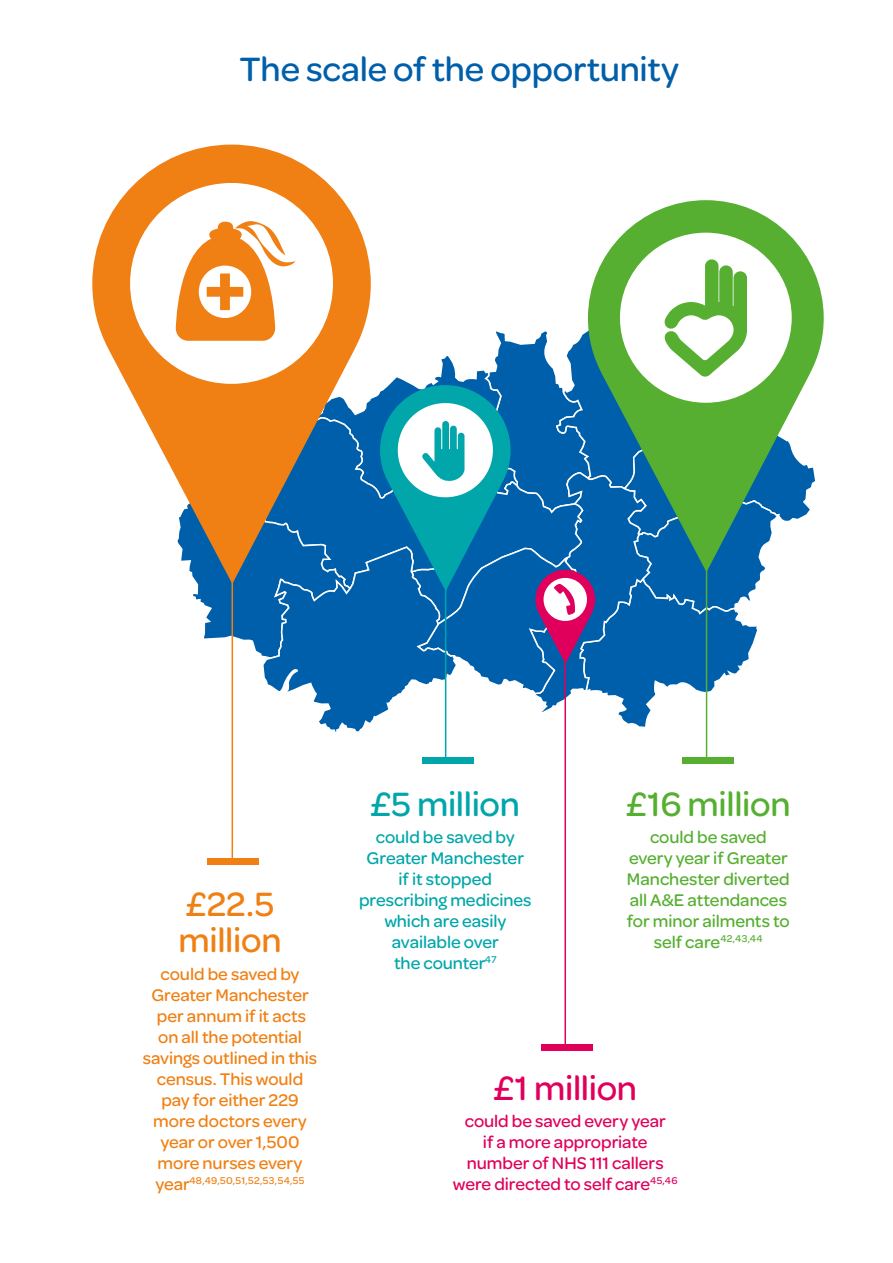
<style>
.page{position:relative;width:893px;height:1263px;background:#fff}
.page>*{position:absolute;margin:0;border:0;box-sizing:border-box;transform-origin:0 0}
.t1{font:500 36px "Omnes";letter-spacing:-.005em;color:#005faa}
.t2{font:500 36px/36px "Omnes";letter-spacing:-.01em;color:#f08013}
.t3{font:500 36px "Omnes";letter-spacing:-.01em;color:#56af31}
.t4{font:500 36px "Omnes";letter-spacing:-.01em;color:#e0005b}
.t5{font:500 36px "Omnes";letter-spacing:-.01em;color:#00a6aa}
.t6{font:500 18px/21px "Omnes";letter-spacing:-.005em;color:#f08013;text-align:center}
.t7{font:500 18px/21px "Omnes";letter-spacing:-.005em;color:#00a6aa;text-align:center}
.t8{font:500 18px/21px "Omnes";color:#56af31;text-align:center}
.t9{font:500 18px/21px "Omnes";letter-spacing:-.005em;color:#e0005b;text-align:center}
.t10{font:500 10.5px "Omnes";letter-spacing:.03em;color:#f08013}
.s1{font-size:18px}
</style>
<div class="page">
<hr style="left:564px;top:645px;width:2px;height:402px;background:#e0005b">
<hr style="left:232px;top:336px;width:1px;height:522px;background:#f08013">
<hr style="left:706px;top:364px;width:1px;height:393px;background:#56af31">
<hr style="left:445px;top:532px;width:1px;height:225px;background:#00a6aa">
<div style="left:541px;top:1044px;width:51px;height:7px;background:#e0005b"></div>
<div style="left:207px;top:858px;width:51px;height:6px;background:#f08013"></div>
<div style="left:683px;top:757px;width:51px;height:7px;background:#56af31"></div>
<div style="left:422px;top:757px;width:51px;height:7px;background:#00a6aa"></div>
<svg style="left:92px;top:145px;width:264px;height:330px;fill:#f08013"></svg>
<div style="left:130px;top:183px;width:203px;height:201px;background:#fff;border-radius:50%"></div>
<svg style="left:639px;top:200px;width:185px;height:154px"></svg>
<svg style="left:175px;top:221px;width:643px;height:516px"></svg>
<h1 class="t1" style="left:240px;top:44px;width:441px">The scale of the opportunity</h1>
<h1 class="t2" style="left:178px;top:884px;width:105px">£22.5 million</h1>
<p class="t6" style="left:143px;top:962px;width:176px">could be saved by<br>Greater Manchester per annum if it acts<br>on all the potential savings outlined in this census. This would pay for either 229 more doctors every year or over 1,500 more nurses every</p>
<p class="t10" style="left:156px;top:1173px;width:150px"><span class="s1">year</span>48,49,50,51,52,53,54,55</p>
<h1 class="t5" style="left:371px;top:779px;width:151px">£5 million</h1>
<p class="t7" style="left:359px;top:826px;width:174px">could be saved by<br>Greater Manchester<br>if it stopped prescribing medicines which are easily available over<br>the counter<sup>47</sup></p>
<h1 class="t3" style="left:626px;top:779px;width:166px">£16 million</h1>
<p class="t8" style="left:627px;top:826px;width:164px">could be saved every year if Greater<br>Manchester diverted all A&amp;E attendances for minor ailments to self care<sup>42,43,44</sup></p>
<h1 class="t4" style="left:493px;top:1063px;width:145px">£1 million</h1>
<p class="t9" style="left:453px;top:1110px;width:226px">could be saved every year<br>if a more appropriate number of NHS 111 callers were directed to self care<sup>45,46</sup></p>
</div>
